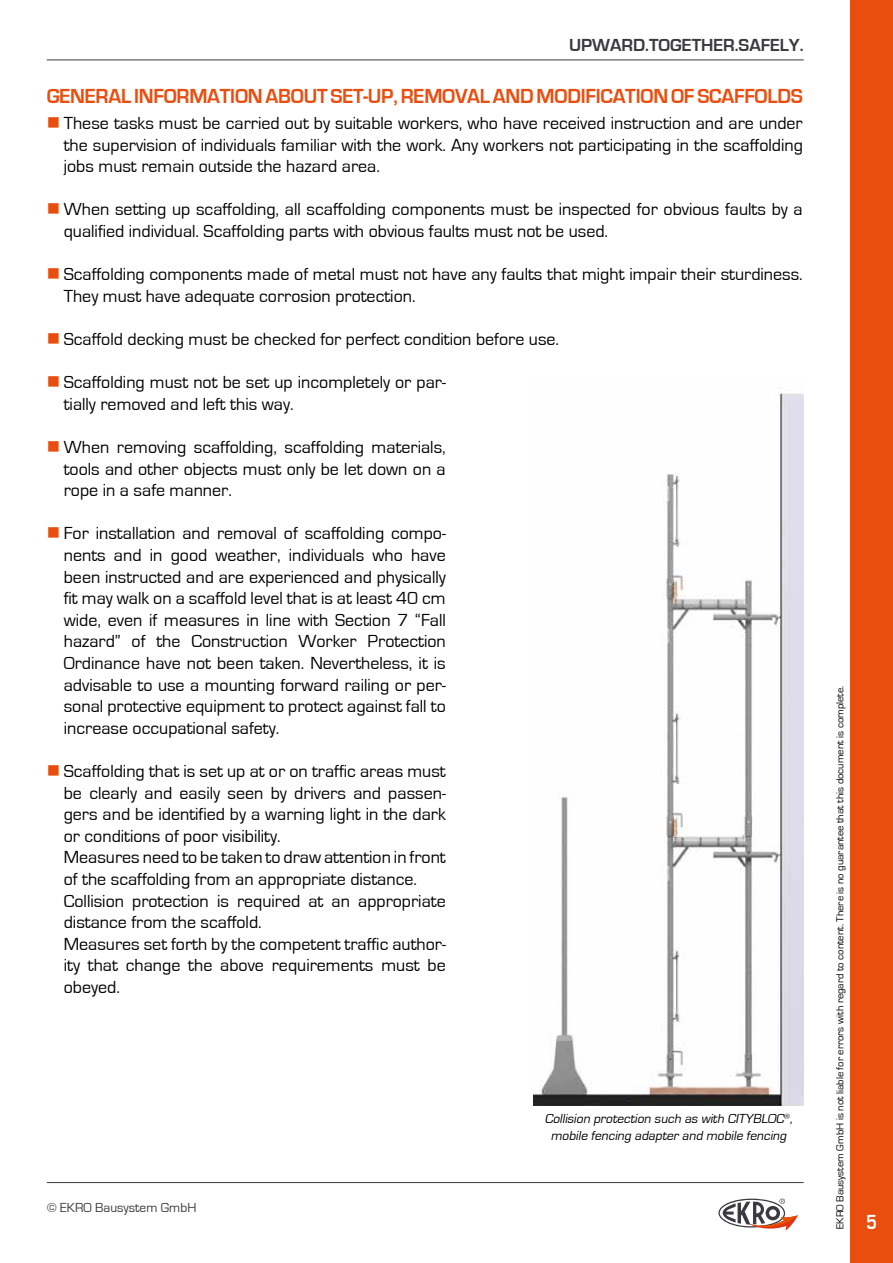
<style>
.page{position:relative;width:893px;height:1263px;background:#fff}
.page>*{position:absolute;margin:0;border:0;box-sizing:border-box;transform-origin:0 0}
.t1{font:700 21px "Eurostile";letter-spacing:-.01em;color:#e94e0f;scale:.96 1}
.t2{font:700 21px "Eurostile";color:#fff;scale:.82 1}
.t3{font:18px/21.6px "Eurostile";color:#000}
.t4{font:700 18px "Eurostile";color:#3a3a40}
.t5{font:italic 13.5px/16.2px "Eurostile";color:#000;text-align:center}
.t6{font:13.5px "Eurostile";color:#3a3a40}
.t7{font:10.5px "Eurostile";color:#000}
.s1{color:#e94e0f}
</style>
<div class="page">
<div style="left:850px;top:0;width:43px;height:1263px;background:#e94e0f"></div>
<hr style="left:47px;top:60px;width:757px;height:1px;background:#3a3a40">
<svg style="left:718px;top:1198px;width:80px;height:32px"></svg>
<hr style="left:47px;top:1182px;width:757px;height:1px;background:#3a3a40">
<img style="left:533px;top:387px;width:271px;height:718px">
<p class="t4" style="left:569px;top:35px;width:236px">UPWARD.TOGETHER.SAFELY.</p>
<p class="t1" style="left:47px;top:85px;width:789px">GENERAL INFORMATION ABOUT SET-UP, REMOVAL AND MODIFICATION OF SCAFFOLDS</p>
<p class="t3" style="left:64px;top:113px;width:741px;text-align:justify;text-indent:-17px"><span class="s1">■</span> These tasks must be carried out by suitable workers, who have received instruction and are under the supervision of individuals familiar with the work. Any workers not participating in the scaffolding jobs must remain outside the hazard area.</p>
<p class="t3" style="left:64px;top:199px;width:740px;text-indent:-17px"><span class="s1">■</span> When setting up scaffolding, all scaffolding components must be inspected for obvious faults by a qualified individual. Scaffolding parts with obvious faults must not be used.</p>
<p class="t3" style="left:64px;top:264px;width:740px;text-indent:-17px"><span class="s1">■</span> Scaffolding components made of metal must not have any faults that might impair their sturdiness.<br>They must have adequate corrosion protection.</p>
<p class="t3" style="left:47px;top:329px;width:514px"><span class="s1">■</span> Scaffold decking must be checked for perfect condition before use.</p>
<p class="t3" style="left:64px;top:372px;width:383px;text-indent:-17px"><span class="s1">■</span> Scaffolding must not be set up incompletely or par&shy;tially removed and left this way.</p>
<p class="t3" style="left:64px;top:437px;width:383px;text-align:justify;text-indent:-17px"><span class="s1">■</span> When removing scaffolding, scaffolding materials, tools and other objects must only be let down on a rope in a safe manner.</p>
<p class="t3" style="left:64px;top:523px;width:384px;text-align:justify;text-indent:-17px"><span class="s1">■</span> For installation and removal of scaffolding compo&shy;nents and in good weather, individuals who have been instructed and are experienced and physically fit may walk on a scaffold level that is at least 40 cm wide, even if measures in line with Section 7 “Fall hazard” of the Construction Worker Protection Ordinance have not been taken. Nevertheless, it is advisable to use a mounting forward railing or per&shy;sonal protective equipment to protect against fall to increase occupational safety.</p>
<p class="t3" style="left:64px;top:761px;width:384px;text-indent:-17px"><span class="s1">■</span> Scaffolding that is set up at or on traffic areas must be clearly and easily seen by drivers and passen&shy;gers and be identified by a warning light in the dark or conditions of poor visibility.<br>Measures need to be taken to draw attention in front of the scaffolding from an appropriate distance.<br>Collision protection is required at an appropriate distance from the scaffold.<br>Measures set forth by the competent traffic author&shy;ity that change the above requirements must be obeyed.</p>
<p class="t6" style="left:47px;top:1201px;width:151px">© EKRO Bausystem GmbH</p>
<p class="t5" style="left:545px;top:1111px;width:252px">Collision protection such as with CITYBLOC<sup>®</sup>, mobile fencing adapter and mobile fencing</p>
<p class="t7" style="left:834px;top:1229px;width:544px;rotate:-90deg">EKRO Bausystem GmbH is not liable for errors with regard to content. There is no guarantee that this document is complete.</p>
<p class="t2" style="left:866px;top:1210px;width:15px">5</p>
</div>
